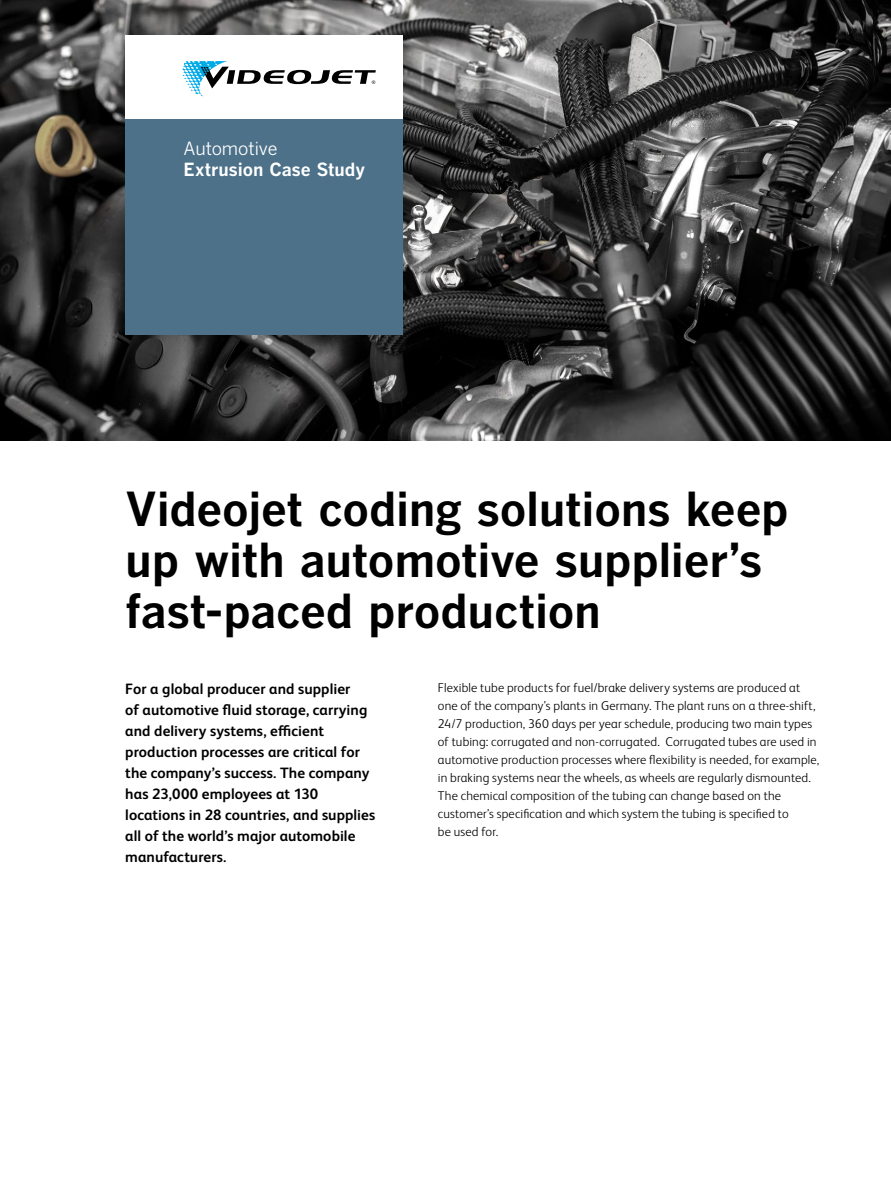
<style>
.page{position:relative;width:891px;height:1188px;background:#fff}
.page>*{position:absolute;margin:0;border:0;box-sizing:border-box;transform-origin:0 0}
.t1{font:700 46.5px/51px "Benton Gothic";letter-spacing:-.01em;color:#000}
.t2{font:700 18px "Benton Gothic";color:#fff}
.t3{font:18px "Benton Gothic";letter-spacing:-.015em;color:#fff}
.t4{font:700 15px/21px "FS Albert Pro";letter-spacing:.005em;color:#000}
.t5{font:300 12.75px/18px "FS Albert Pro";letter-spacing:.01em;color:#000}
</style>
<div class="page">
<img style="left:0;top:0;width:891px;height:441px">
<div style="left:125px;top:36px;width:278px;height:83px;background:#fff"></div>
<div style="left:125px;top:119px;width:278px;height:216px;background:#4c7189"></div>
<svg style="left:183px;top:61px;width:193px;height:35px"></svg>
<h2 class="t3" style="left:184px;top:138px;width:95px">Automotive</h2>
<h2 class="t2" style="left:184px;top:159px;width:183px">Extrusion Case Study</h2>
<h1 class="t1" style="left:125px;top:484px;width:665px">Videojet coding solutions keep up with automotive supplier’s fast-paced production</h1>
<p class="t4" style="left:125px;top:678px;width:251px">For a global producer and supplier<br>of automotive fluid storage, carrying and delivery systems, efficient production processes are critical for the company’s success. The company has 23,000 employees at 130 locations in 28 countries, and supplies all of the world’s major automobile manufacturers.</p>
<p class="t5" style="left:438px;top:678px;width:383px">Flexible tube products for fuel/brake delivery systems are produced at one of the company’s plants in Germany. The plant runs on a three-shift, 24/7 production, 360 days per year schedule, producing two main types of tubing: corrugated and non-corrugated. Corrugated tubes are used in automotive production processes where flexibility is needed, for example, in braking systems near the wheels, as wheels are regularly dismounted.<br>The chemical composition of the tubing can change based on the customer’s specification and which system the tubing is specified to<br>be used for.</p>
</div>
